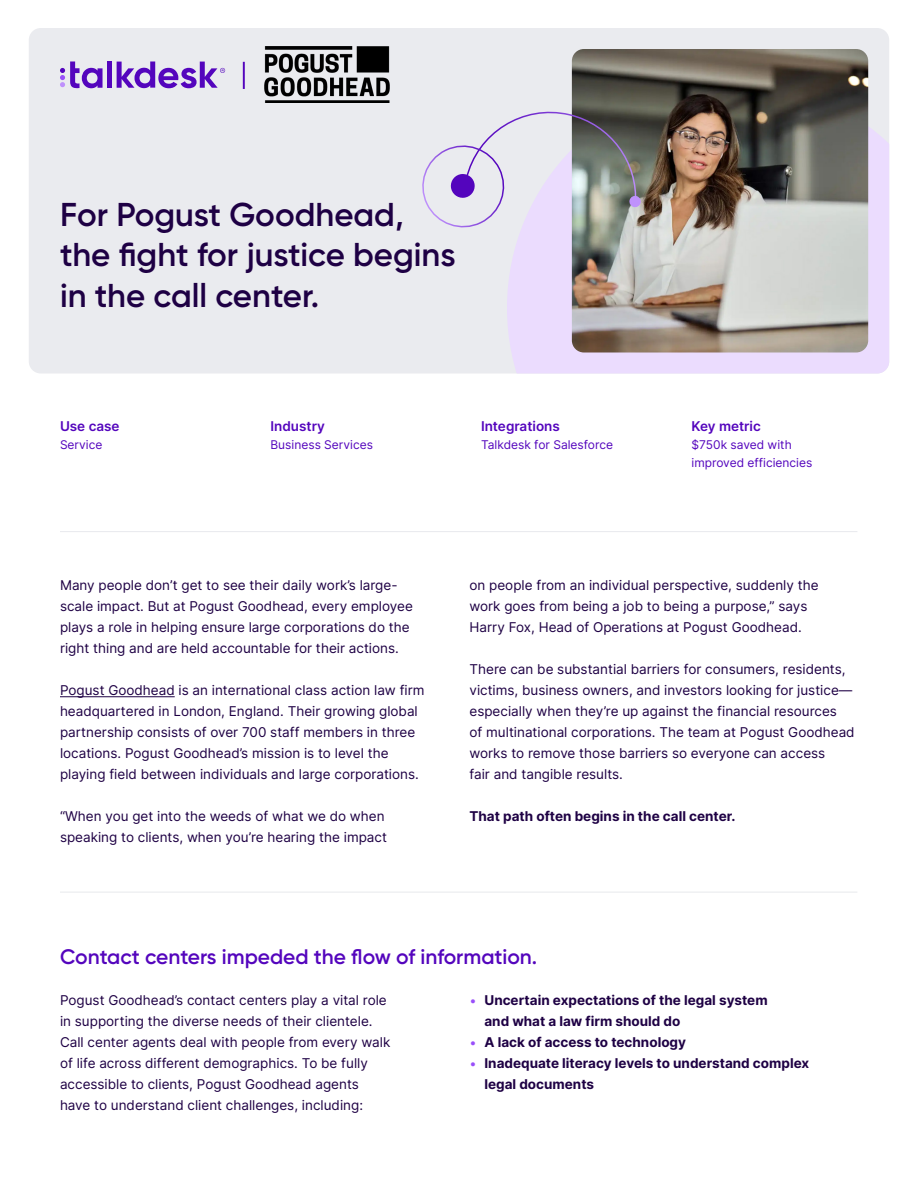
<style>
.page{position:relative;width:918px;height:1188px;background:#fff}
.page>*{position:absolute;margin:0;border:0;box-sizing:border-box;transform-origin:0 0}
.Headline{font:600 33px/40.5px "Gilroy";color:#1e0044}
.Section_headlines{font:600 21px "Gilroy";color:#5405bd}
.Bodycopy{font:13.5px/21px "Inter";color:#1e0044}
.Bodycopy-2{font:700 13.5px/21px "Inter";color:#1e0044}
.Metrics_title{font:600 13.5px "Inter";color:#5405bd}
.Metrics_copy{font:12px/18px "Inter";color:#5405bd}
.s1{font-weight:400;font-size:12.75px;color:#994ffa}
</style>
<div class="page">
<div style="left:29px;top:28px;width:860px;height:346px;background:#eaebef;border-radius:12px"></div>
<svg style="left:507px;top:82px;width:382px;height:292px;fill:#ebdcfe"></svg>
<div style="left:107px;top:62px;width:5px;height:26px;background:#5405bd"></div>
<svg style="left:60px;top:61px;width:43px;height:28px"></svg>
<svg style="left:117px;top:62px;width:108px;height:26px"></svg>
<hr style="left:243px;top:62px;width:2px;height:27px;background:#5405bd">
<hr style="left:60px;top:696px;width:115px;height:1px;background:#1e0044">
<hr style="left:60px;top:531px;width:797px;height:1px;background:#eaebef">
<hr style="left:60px;top:892px;width:797px;height:1px;background:#eaebef">
<img style="left:572px;top:49px;width:296px;height:303px">
<svg style="left:422px;top:102px;width:219px;height:130px"></svg>
<img style="left:265px;top:47px;width:125px;height:56px">
<p class="Headline" style="left:60px;top:194px;width:397px">For Pogust Goodhead, the fight for justice begins in the call center.</p>
<p class="Metrics_title" style="left:60px;top:416px;width:61px">Use case</p>
<p class="Metrics_copy" style="left:60px;top:435px;width:44px">Service</p>
<p class="Metrics_title" style="left:270px;top:416px;width:56px">Industry</p>
<p class="Metrics_copy" style="left:270px;top:435px;width:104px">Business Services</p>
<p class="Metrics_title" style="left:481px;top:416px;width:80px">Integrations</p>
<p class="Metrics_copy" style="left:481px;top:435px;width:134px">Talkdesk for Salesforce</p>
<p class="Metrics_title" style="left:692px;top:416px;width:71px">Key metric</p>
<p class="Metrics_copy" style="left:692px;top:435px;width:122px">$750k saved with improved efficiencies</p>
<p class="Bodycopy" style="left:60px;top:574px;width:354px">Many people don’t get to see their daily work’s large&shy;scale impact. But at Pogust Goodhead, every employee plays a role in helping ensure large corporations do the right thing and are held accountable for their actions.</p>
<p class="Bodycopy" style="left:60px;top:679px;width:366px">Pogust Goodhead is an international class action law firm headquartered in London, England. Their growing global partnership consists of over 700 staff members in three locations. Pogust Goodhead’s mission is to level the playing field between individuals and large corporations.</p>
<p class="Bodycopy" style="left:60px;top:805px;width:329px">“When you get into the weeds of what we do when speaking to clients, when you’re hearing the impact</p>
<p class="Bodycopy" style="left:470px;top:574px;width:351px">on people from an individual perspective, suddenly the work goes from being a job to being a purpose,” says<br>Harry Fox, Head of Operations at Pogust Goodhead.</p>
<p class="Bodycopy" style="left:470px;top:658px;width:387px">There can be substantial barriers for consumers, residents, victims, business owners, and investors looking for justice— especially when they’re up against the financial resources<br>of multinational corporations. The team at Pogust Goodhead works to remove those barriers so everyone can access<br>fair and tangible results.</p>
<p class="Bodycopy-2" style="left:470px;top:805px;width:267px">That path often begins in the call center.</p>
<p class="Section_headlines" style="left:60px;top:944px;width:479px">Contact centers impeded the flow of information.</p>
<p class="Bodycopy" style="left:60px;top:989px;width:332px">Pogust Goodhead’s contact centers play a vital role in supporting the diverse needs of their clientele.<br>Call center agents deal with people from every walk of life across different demographics. To be fully accessible to clients, Pogust Goodhead agents have to understand client challenges, including:</p>
<p class="Bodycopy-2" style="left:484px;top:989px;width:285px;text-indent:-15px"><span class="s1">•</span> Uncertain expectations of the legal system and what a law firm should do</p>
<p class="Bodycopy-2" style="left:470px;top:1031px;width:218px"><span class="s1">•</span> A lack of access to technology</p>
<p class="Bodycopy-2" style="left:484px;top:1052px;width:326px;text-indent:-15px"><span class="s1">•</span> Inadequate literacy levels to understand complex legal documents</p>
</div>
